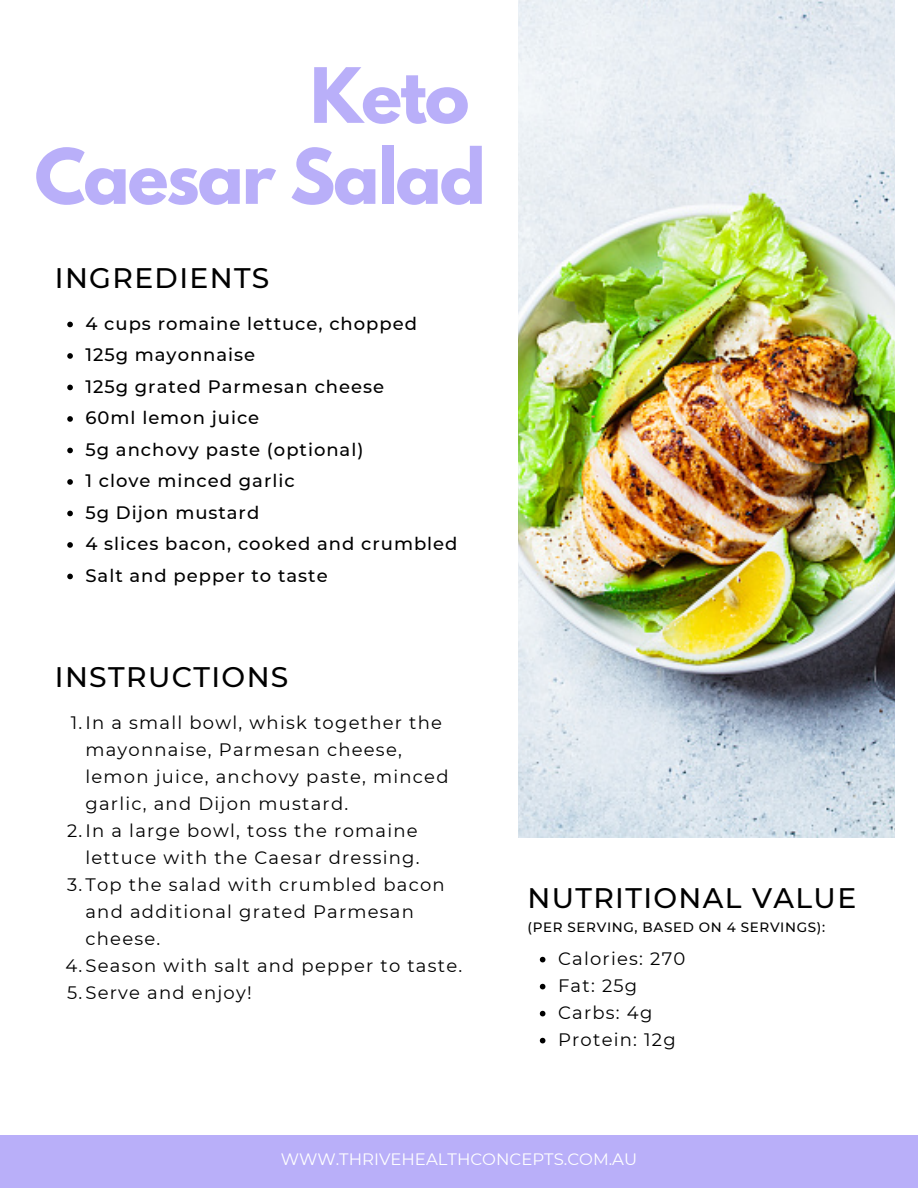
<style>
.page{position:relative;width:918px;height:1188px;background:#fff}
.page>*{position:absolute;margin:0;border:0;box-sizing:border-box;transform-origin:0 0}
.t1{font:700 67.5px/81px "League Spartan";letter-spacing:-.03em;color:#b9aff9;text-align:right}
.t2{font:500 28.2px "Montserrat";letter-spacing:.05em;color:#000}
.t3{font:18px/27px "Montserrat";letter-spacing:.07em;color:#000}
.t4{font:500 18px "Montserrat";letter-spacing:.055em;color:#000}
.t5{font:16.5px "Montserrat";color:#fff}
.t6{font:500 13.5px "Montserrat";letter-spacing:.05em;color:#000}
</style>
<div class="page">
<img style="left:519px;top:0;width:375px;height:837px">
<div style="left:0;top:1135px;width:918px;height:53px;background:#b9aff9"></div>
<svg style="left:67px;top:322px;width:6px;height:5px"></svg>
<svg style="left:67px;top:353px;width:6px;height:6px"></svg>
<svg style="left:67px;top:385px;width:6px;height:5px"></svg>
<svg style="left:67px;top:416px;width:6px;height:6px"></svg>
<svg style="left:67px;top:448px;width:6px;height:5px"></svg>
<svg style="left:67px;top:479px;width:6px;height:6px"></svg>
<svg style="left:67px;top:511px;width:6px;height:5px"></svg>
<svg style="left:67px;top:542px;width:6px;height:6px"></svg>
<svg style="left:67px;top:574px;width:6px;height:5px"></svg>
<svg style="left:540px;top:957px;width:5px;height:5px"></svg>
<svg style="left:540px;top:984px;width:5px;height:5px"></svg>
<svg style="left:540px;top:1011px;width:5px;height:5px"></svg>
<svg style="left:540px;top:1038px;width:5px;height:5px"></svg>
<p class="t1" style="left:35px;top:64px;width:453px">Keto<br>Caesar Salad</p>
<p class="t2" style="left:55px;top:261px;width:216px">INGREDIENTS</p>
<p class="t4" style="left:85px;top:312px;width:333px">4 cups romaine lettuce, chopped</p>
<p class="t4" style="left:85px;top:344px;width:171px">125g mayonnaise</p>
<p class="t4" style="left:85px;top:375px;width:300px">125g grated Parmesan cheese</p>
<p class="t4" style="left:85px;top:407px;width:175px">60ml lemon juice</p>
<p class="t4" style="left:85px;top:438px;width:279px">5g anchovy paste (optional)</p>
<p class="t4" style="left:85px;top:470px;width:211px">1 clove minced garlic</p>
<p class="t4" style="left:85px;top:501px;width:175px">5g Dijon mustard</p>
<p class="t4" style="left:85px;top:533px;width:374px">4 slices bacon, cooked and crumbled</p>
<h2 class="t4" style="left:85px;top:564px;width:244px">Salt and pepper to taste</h2>
<p class="t2" style="left:55px;top:660px;width:235px">INSTRUCTIONS</p>
<p class="t3" style="left:85px;top:709px;width:365px;text-indent:-15px">1.In a small bowl, whisk together the mayonnaise, Parmesan cheese, lemon juice, anchovy paste, minced garlic, and Dijon mustard.</p>
<p class="t3" style="left:67px;top:817px;width:354px;text-align:right">2.In a large bowl, toss the romaine lettuce with the Caesar dressing.</p>
<p class="t3" style="left:85px;top:871px;width:361px;text-indent:-18px">3.Top the salad with crumbled bacon and additional grated Parmesan cheese.</p>
<p class="t3" style="left:66px;top:952px;width:398px">4.Season with salt and pepper to taste.</p>
<h3 class="t3" style="left:67px;top:979px;width:186px">5.Serve and enjoy!</h3>
<p class="t2" style="left:527px;top:881px;width:330px">NUTRITIONAL VALUE</p>
<p class="t6" style="left:527px;top:919px;width:299px">(PER SERVING, BASED ON 4 SERVINGS):</p>
<p class="t3" style="left:558px;top:945px;width:129px">Calories: 270</p>
<p class="t3" style="left:558px;top:972px;width:81px">Fat: 25g</p>
<p class="t3" style="left:558px;top:999px;width:96px">Carbs: 4g</p>
<p class="t3" style="left:558px;top:1026px;width:119px">Protein: 12g</p>
<h2 class="t5" style="left:281px;top:1149px;width:358px">WWW.THRIVEHEALTHCONCEPTS.COM.AU</h2>
</div>
